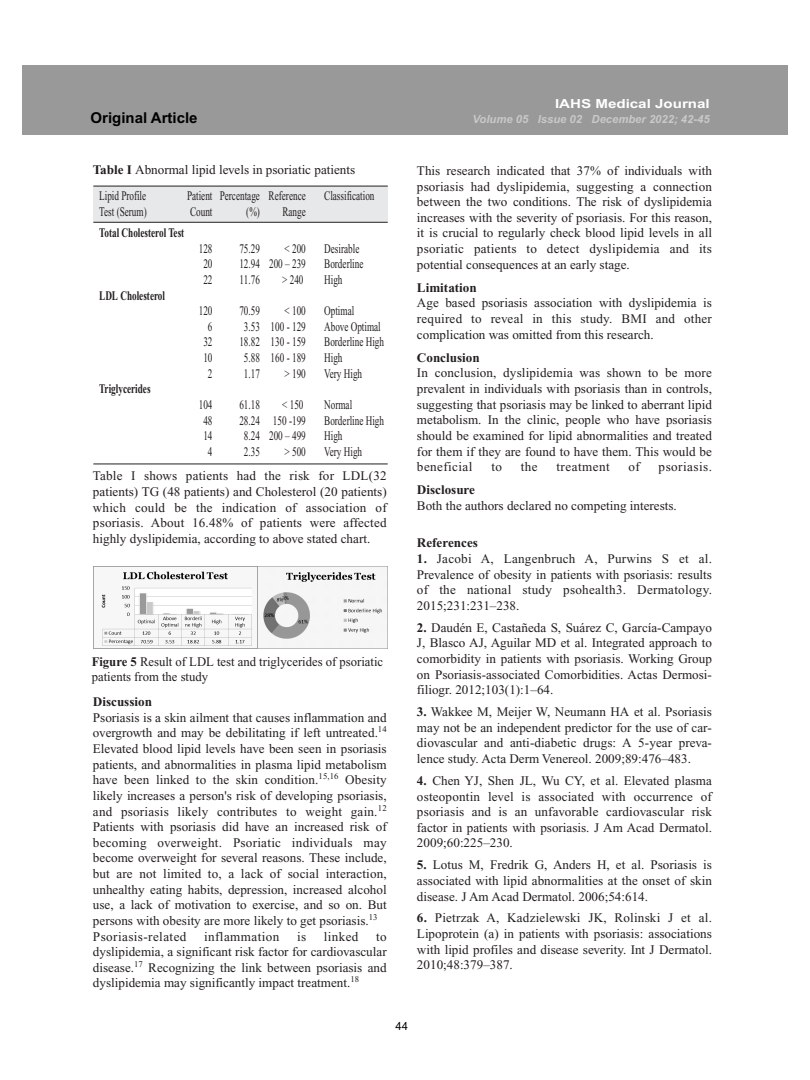
<style>
.page{position:relative;width:810px;height:1080px;background:#fff}
.page>*{position:absolute;margin:0;border:0;box-sizing:border-box;transform-origin:0 0}
.t1{font:700 15px "Arial";color:#000}
.t2{font:13.12px/15.6px "Times New Roman";color:#231f20;text-align:justify}
.t3{font:13.12px/24.6px "Times New Roman";color:#231f20;scale:.7 1}
.t4{font:700 13.12px "Times New Roman";color:#231f20}
.t5{font:700 13.12px "Times New Roman";color:#231f20;scale:.7 1}
.t6{font:13.12px "Times New Roman";letter-spacing:.035em;color:#231f20}
.t7{font:700 12.5px "Arial";color:#fff;scale:1.21 1}
.t8{font:italic 700 11.25px "Arial";color:#c9c9c9}
.t9{font:11.25px "Arial";color:#000}
.s1{font-weight:700}
</style>
<div class="page">
<div style="left:93px;top:186px;width:295px;height:35px;background:#e7e8e9"></div>
<hr style="left:93px;top:186px;width:295px;height:1px;background:#231f20">
<hr style="left:93px;top:222px;width:295px;height:1px;background:#231f20">
<hr style="left:93px;top:464px;width:295px;height:1px;background:#231f20">
<div style="left:23px;top:65px;width:765px;height:69px;background:#999"></div>
<img style="left:257px;top:566px;width:130px;height:82px">
<img style="left:94px;top:566px;width:163px;height:80px">
<p class="t7" style="left:555px;top:97px;width:129px">IAHS Medical Journal</p>
<p class="t1" style="left:91px;top:109px;width:108px">Original Article</p>
<p class="t8" style="left:473px;top:113px;width:239px">Volume 05 Issue 02 December 2022; 42-45</p>
<p class="t2" style="left:99px;top:157px;width:258px;line-height:25.8px;text-indent:-7px"><span class="s1">Table I</span> Abnormal lipid levels in psoriatic patients<br>Lipid Profile</p>
<p class="t2" style="left:417px;top:163px;width:297px">This research indicated that 37% of individuals with psoriasis had dyslipidemia, suggesting a connection between the two conditions. The risk of dyslipidemia increases with the severity of psoriasis. For this reason, it is crucial to regularly check blood lipid levels in all psoriatic patients to detect dyslipidemia and its potential consequences at an early stage.</p>
<p class="t4" style="left:417px;top:280px;width:61px">Limitation</p>
<p class="t2" style="left:417px;top:296px;width:297px">Age based psoriasis association with dyslipidemia is required to reveal in this study. BMI and other complication was omitted from this research.</p>
<p class="t4" style="left:417px;top:350px;width:64px">Conclusion</p>
<p class="t2" style="left:417px;top:366px;width:297px">In conclusion, dyslipidemia was shown to be more prevalent in individuals with psoriasis than in controls, suggesting that psoriasis may be linked to aberrant lipid metabolism. In the clinic, people who have psoriasis should be examined for lipid abnormalities and treated for them if they are found to have them. This would be beneficial</p>
<p class="t3" style="left:187px;top:184px;width:171px">Patient Percentage Reference</p>
<p class="t3" style="left:324px;top:184px;width:73px">Classification</p>
<p class="t3" style="left:99px;top:199px;width:69px">Test (Serum)</p>
<p class="t3" style="left:190px;top:199px;width:34px">Count</p>
<p class="t3" style="left:246px;top:199px;width:21px">(%)</p>
<p class="t3" style="left:282px;top:199px;width:35px">Range</p>
<p class="t5" style="left:99px;top:225px;width:123px">Total Cholesterol Test</p>
<p class="t3" style="left:199px;top:236px;width:21px">128</p>
<p class="t3" style="left:239px;top:236px;width:31px">75.29</p>
<p class="t3" style="left:285px;top:236px;width:32px">&lt; 200</p>
<p class="t3" style="left:324px;top:236px;width:52px">Desirable</p>
<p class="t3" style="left:203px;top:252px;width:15px">20</p>
<p class="t3" style="left:239px;top:252px;width:97px">12.94 200 – 239</p>
<p class="t3" style="left:324px;top:252px;width:58px">Borderline</p>
<p class="t3" style="left:203px;top:267px;width:15px">22</p>
<p class="t3" style="left:239px;top:267px;width:31px">11.76</p>
<p class="t3" style="left:282px;top:267px;width:32px">&gt; 240</p>
<p class="t3" style="left:324px;top:267px;width:28px">High</p>
<p class="t5" style="left:99px;top:288px;width:96px">LDL Cholesterol</p>
<p class="t3" style="left:199px;top:299px;width:21px">120</p>
<p class="t3" style="left:239px;top:299px;width:31px">70.59</p>
<p class="t3" style="left:285px;top:299px;width:32px">&lt; 100</p>
<p class="t3" style="left:324px;top:299px;width:45px">Optimal</p>
<p class="t3" style="left:208px;top:314px;width:8px">6</p>
<p class="t3" style="left:244px;top:314px;width:90px">3.53 100 - 129</p>
<p class="t3" style="left:324px;top:314px;width:82px">Above Optimal</p>
<p class="t3" style="left:203px;top:330px;width:15px">32</p>
<p class="t3" style="left:239px;top:330px;width:97px">18.82 130 - 159</p>
<p class="t3" style="left:324px;top:330px;width:87px">Borderline High</p>
<p class="t3" style="left:203px;top:346px;width:15px">10</p>
<p class="t3" style="left:244px;top:346px;width:90px">5.88 160 - 189</p>
<p class="t3" style="left:324px;top:346px;width:28px">High</p>
<p class="t3" style="left:208px;top:361px;width:8px">2</p>
<p class="t3" style="left:244px;top:361px;width:24px">1.17</p>
<p class="t3" style="left:285px;top:361px;width:32px">&gt; 190</p>
<p class="t3" style="left:324px;top:361px;width:56px">Very High</p>
<p class="t5" style="left:99px;top:382px;width:75px">Triglycerides</p>
<p class="t3" style="left:199px;top:392px;width:21px">104</p>
<p class="t3" style="left:239px;top:392px;width:31px">61.18</p>
<p class="t3" style="left:282px;top:392px;width:32px">&lt; 150</p>
<p class="t3" style="left:324px;top:392px;width:42px">Normal</p>
<p class="t3" style="left:203px;top:408px;width:15px">48</p>
<p class="t3" style="left:239px;top:408px;width:97px">28.24 150 -199</p>
<p class="t3" style="left:324px;top:408px;width:87px">Borderline High</p>
<p class="t3" style="left:203px;top:424px;width:15px">14</p>
<p class="t3" style="left:244px;top:424px;width:90px">8.24 200 – 499</p>
<p class="t3" style="left:324px;top:424px;width:28px">High</p>
<p class="t3" style="left:208px;top:439px;width:8px">4</p>
<p class="t3" style="left:244px;top:439px;width:24px">2.35</p>
<p class="t3" style="left:285px;top:439px;width:32px">&gt; 500</p>
<p class="t3" style="left:93px;top:439px;width:421px;text-indent:231px">Very High<br>Table I shows patients had the risk for LDL(32</p>
<p class="t2" style="left:93px;top:484px;width:295px">patients) TG (48 patients) and Cholesterol (20 patients) which could be the indication of association of psoriasis. About 16.48% of patients were affected highly dyslipidemia, according to above stated chart.</p>
<p class="t2" style="left:491px;top:459px;width:12px">to</p>
<p class="t2" style="left:521px;top:459px;width:18px">the</p>
<p class="t6" style="left:557px;top:460px;width:55px">treatment</p>
<p class="t2" style="left:629px;top:459px;width:13px">of</p>
<p class="t6" style="left:659px;top:460px;width:55px">psoriasis.</p>
<p class="t4" style="left:417px;top:483px;width:60px">Disclosure</p>
<p class="t2" style="left:417px;top:498px;width:261px">Both the authors declared no competing interests.</p>
<p class="t4" style="left:417px;top:536px;width:62px">References</p>
<p class="t2" style="left:417px;top:551px;width:297px"><span class="s1">1.</span> Jacobi A, Langenbruch A, Purwins S et al.<br>Prevalence of obesity in patients with psoriasis: results of the national study psohealth3. Dermatology.<br>2015;231:231–238.</p>
<p class="t2" style="left:417px;top:620px;width:297px"><span class="s1">2.</span> Daudén E, Castañeda S, Suárez C, García-Campayo J, Blasco AJ, Aguilar MD et al. Integrated approach to comorbidity in patients with psoriasis. Working Group on Psoriasis-associated Comorbidities. Actas Dermosi&shy;filiogr. 2012;103(1):1–64.</p>
<p class="t2" style="left:417px;top:704px;width:297px"><span class="s1">3.</span> Wakkee M, Meijer W, Neumann HA et al. Psoriasis may not be an independent predictor for the use of car&shy;diovascular and anti-diabetic drugs: A 5-year preva&shy;lence study. Acta Derm Venereol. 2009;89:476–483.</p>
<p class="t2" style="left:417px;top:773px;width:297px"><span class="s1">4.</span> Chen YJ, Shen JL, Wu CY, et al. Elevated plasma osteopontin level is associated with occurrence of psoriasis and is an unfavorable cardiovascular risk factor in patients with psoriasis. J Am Acad Dermatol.<br>2009;60:225–230.</p>
<p class="t2" style="left:417px;top:857px;width:297px"><span class="s1">5.</span> Lotus M, Fredrik G, Anders H, et al. Psoriasis is associated with lipid abnormalities at the onset of skin disease. J Am Acad Dermatol. 2006;54:614.</p>
<p class="t2" style="left:417px;top:911px;width:297px"><span class="s1">6.</span> Pietrzak A, Kadzielewski JK, Rolinski J et al.<br>Lipoprotein (a) in patients with psoriasis: associations with lipid profiles and disease severity. Int J Dermatol.<br>2010;48:379–387.</p>
<p class="t2" style="left:92px;top:654px;width:293px"><span class="s1">Figure 5</span> Result of LDL test and triglycerides of psoriatic patients from the study</p>
<p class="t4" style="left:93px;top:695px;width:61px">Discussion</p>
<p class="t2" style="left:93px;top:710px;width:295px;text-align:left">Psoriasis is a skin ailment that causes inflammation and overgrowth and may be debilitating if left untreated.<sup>14<br></sup>Elevated blood lipid levels have been seen in psoriasis patients, and abnormalities in plasma lipid metabolism have been linked to the skin condition.<sup>15,16</sup> Obesity likely increases a person's risk of developing psoriasis, and psoriasis likely contributes to weight gain.<sup>12<br></sup>Patients with psoriasis did have an increased risk of becoming overweight. Psoriatic individuals may become overweight for several reasons. These include, but are not limited to, a lack of social interaction, unhealthy eating habits, depression, increased alcohol use, a lack of motivation to exercise, and so on. But persons with obesity are more likely to get psoriasis.<sup>13<br></sup>Psoriasis-related</p>
<p class="t6" style="left:204px;top:929px;width:77px">inflammation</p>
<p class="t2" style="left:297px;top:929px;width:11px">is</p>
<p class="t2" style="left:324px;top:929px;width:36px">linked</p>
<p class="t2" style="left:93px;top:929px;width:295px;text-indent:283px">to dyslipidemia, a significant risk factor for cardiovascular disease.<sup>17</sup> Recognizing the link between psoriasis and dyslipidemia may significantly impact treatment.<sup>18</sup></p>
<p class="t9" style="left:395px;top:1020px;width:14px">44</p>
</div>
